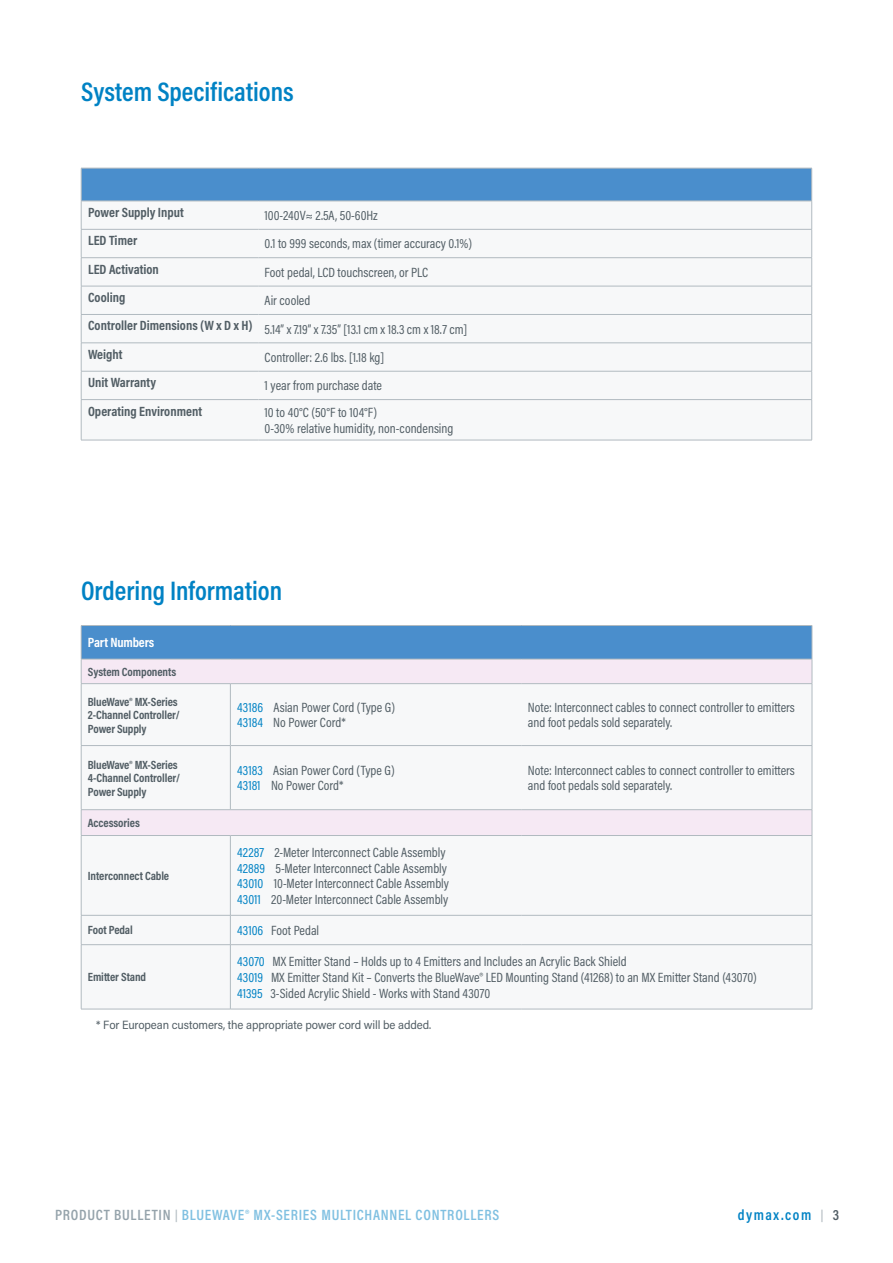
<style>
.page{position:relative;width:893px;height:1263px;background:#fff}
.page>*{position:absolute;margin:0;border:0;box-sizing:border-box;transform-origin:0 0}
.t1{font:600 27px "Acumin Pro Cond";color:#0082c4}
.t2{font:600 15px "Acumin Pro Cond";letter-spacing:.05em;color:#80c0e1}
.t3{font:600 15px "Acumin Pro Cond";letter-spacing:.1em;color:#0082c4}
.t4{font:13.5px/15.8px "Acumin Pro Cond";color:#525e65}
.t5{font:700 13.5px "Acumin Pro Cond";color:#525e65}
.t6{font:700 13.5px "Acumin Pro Cond";letter-spacing:-.01em;color:#fff}
.t7{font:700 12px/13.5px "Acumin Pro Cond";letter-spacing:-.01em;color:#525e65}
.t8{font:12px "Acumin Pro Semi Cond";letter-spacing:-.01em;color:#525e65}
.s1{color:#0082c4}
.s2{color:#95a3ab}
.s3{font-size:12px;color:#b1bac0}
.s4{color:#525e65}
</style>
<div class="page">
<svg style="left:82px;top:400px;width:729px;height:40px"></svg>
<svg style="left:81px;top:168px;width:731px;height:231px"></svg>
<hr style="left:81px;top:399px;width:178px;height:1px;background:#b1bac0">
<hr style="left:81px;top:400px;width:1px;height:40px;background:#b1bac0">
<hr style="left:259px;top:399px;width:553px;height:1px;background:#b1bac0">
<hr style="left:811px;top:400px;width:1px;height:40px;background:#b1bac0">
<hr style="left:81px;top:440px;width:178px;height:1px;background:#b1bac0">
<hr style="left:259px;top:440px;width:553px;height:1px;background:#b1bac0">
<div style="left:81px;top:625px;width:731px;height:34px;background:#4a8ecc"></div>
<div style="left:82px;top:660px;width:730px;height:23px;background:#f6e9f4"></div>
<svg style="left:82px;top:684px;width:730px;height:325px"></svg>
<hr style="left:81px;top:626px;width:1px;height:33px;background:#b1bac0">
<hr style="left:81px;top:659px;width:149px;height:1px;background:#b1bac0">
<svg style="left:81px;top:659px;width:1px;height:24px"></svg>
<hr style="left:230px;top:659px;width:291px;height:1px;background:#b1bac0">
<hr style="left:521px;top:659px;width:291px;height:1px;background:#b1bac0">
<hr style="left:81px;top:683px;width:149px;height:1px;background:#b1bac0">
<hr style="left:81px;top:684px;width:1px;height:61px;background:#b1bac0">
<hr style="left:81px;top:745px;width:149px;height:1px;background:#b1bac0">
<hr style="left:81px;top:746px;width:1px;height:63px;background:#b1bac0">
<hr style="left:231px;top:745px;width:290px;height:1px;background:#b1bac0">
<hr style="left:521px;top:745px;width:291px;height:1px;background:#b1bac0">
<hr style="left:81px;top:809px;width:149px;height:1px;background:#b1bac0">
<svg style="left:81px;top:810px;width:1px;height:25px"></svg>
<hr style="left:81px;top:835px;width:149px;height:1px;background:#b1bac0">
<hr style="left:81px;top:836px;width:1px;height:79px;background:#b1bac0">
<hr style="left:81px;top:915px;width:149px;height:1px;background:#b1bac0">
<svg style="left:81px;top:916px;width:1px;height:28px"></svg>
<hr style="left:230px;top:915px;width:291px;height:1px;background:#b1bac0">
<hr style="left:521px;top:915px;width:291px;height:1px;background:#b1bac0">
<hr style="left:81px;top:944px;width:149px;height:1px;background:#b1bac0">
<hr style="left:81px;top:945px;width:1px;height:64px;background:#b1bac0">
<hr style="left:230px;top:944px;width:291px;height:1px;background:#b1bac0">
<hr style="left:521px;top:944px;width:291px;height:1px;background:#b1bac0">
<hr style="left:81px;top:1009px;width:149px;height:1px;background:#b1bac0">
<hr style="left:230px;top:1009px;width:291px;height:1px;background:#b1bac0">
<hr style="left:521px;top:1009px;width:291px;height:1px;background:#b1bac0">
<hr style="left:230px;top:683px;width:291px;height:1px;background:#b1bac0">
<hr style="left:521px;top:683px;width:291px;height:1px;background:#b1bac0">
<hr style="left:230px;top:809px;width:291px;height:1px;background:#b1bac0">
<hr style="left:521px;top:809px;width:291px;height:1px;background:#b1bac0">
<hr style="left:230px;top:835px;width:291px;height:1px;background:#b1bac0">
<hr style="left:521px;top:835px;width:291px;height:1px;background:#b1bac0">
<hr style="left:812px;top:626px;width:1px;height:33px;background:#b1bac0">
<svg style="left:812px;top:659px;width:1px;height:24px"></svg>
<hr style="left:812px;top:684px;width:1px;height:61px;background:#b1bac0">
<hr style="left:812px;top:746px;width:1px;height:63px;background:#b1bac0">
<svg style="left:812px;top:810px;width:1px;height:25px"></svg>
<hr style="left:812px;top:836px;width:1px;height:79px;background:#b1bac0">
<svg style="left:812px;top:915px;width:1px;height:29px"></svg>
<hr style="left:812px;top:945px;width:1px;height:64px;background:#b1bac0">
<hr style="left:81px;top:625px;width:149px;height:1px;background:#b1bac0">
<hr style="left:230px;top:625px;width:291px;height:1px;background:#b1bac0">
<hr style="left:521px;top:625px;width:291px;height:1px;background:#b1bac0">
<hr style="left:230px;top:684px;width:1px;height:61px;background:#b1bac0">
<hr style="left:230px;top:745px;width:1px;height:64px;background:#b1bac0">
<hr style="left:230px;top:836px;width:1px;height:79px;background:#b1bac0">
<svg style="left:230px;top:915px;width:1px;height:29px"></svg>
<hr style="left:230px;top:945px;width:1px;height:64px;background:#b1bac0">
<h1 class="t1" style="left:81px;top:74px;width:214px">System Specifications</h1>
<p class="t5" style="left:88px;top:203px;width:97px">Power Supply Input</p>
<p class="t4" style="left:265px;top:207px;width:115px">100-240V≈ 2.5A, 50-60Hz</p>
<p class="t5" style="left:88px;top:232px;width:51px">LED Timer</p>
<p class="t4" style="left:265px;top:236px;width:209px">0.1 to 999 seconds, max (timer accuracy 0.1%)</p>
<p class="t5" style="left:88px;top:260px;width:72px">LED Activation</p>
<p class="t4" style="left:265px;top:264px;width:165px">Foot pedal, LCD touchscreen, or PLC</p>
<p class="t5" style="left:88px;top:288px;width:39px">Cooling</p>
<p class="t4" style="left:88px;top:286px;width:380px;line-height:28.3px;text-indent:176px">Air cooled<br><sup>Controller</sup> <sup>Dimensions</sup> <sup>(W</sup> <sup>x</sup> <sup>D</sup> <sup>x</sup> <sup>H)</sup> 5.14” x 7.19” x 7.35” [13.1 cm x 18.3 cm x 18.7 cm]</p>
<p class="t5" style="left:88px;top:345px;width:36px">Weight</p>
<p class="t4" style="left:265px;top:349px;width:121px">Controller: 2.6 lbs. [1.18 kg]</p>
<p class="t5" style="left:88px;top:374px;width:70px">Unit Warranty</p>
<p class="t4" style="left:265px;top:378px;width:119px">1 year from purchase date</p>
<p class="t5" style="left:88px;top:402px;width:115px">Operating Environment</p>
<p class="t4" style="left:265px;top:404px;width:190px">10 to 40°C (50°F to 104°F)<br>0-30% relative humidity, non-condensing</p>
<h1 class="t1" style="left:81px;top:573px;width:203px">Ordering Information</h1>
<p class="t6" style="left:88px;top:634px;width:68px">Part Numbers</p>
<p class="t7" style="left:88px;top:664px;width:90px">System Components</p>
<p class="t7" style="left:88px;top:694px;width:93px">BlueWave® MX-Series<br>2-Channel Controller/<br>Power Supply</p>
<p class="t4" style="left:237px;top:699px;width:159px"><span class="s1">43186</span> Asian Power Cord (Type G)<br><span class="s1">43184</span> No Power Cord*</p>
<p class="t4" style="left:528px;top:699px;width:268px">Note: Interconnect cables to connect controller to emitters and foot pedals sold separately.</p>
<p class="t7" style="left:88px;top:757px;width:94px">BlueWave® MX-Series<br>4-Channel Controller/<br>Power Supply</p>
<p class="t4" style="left:237px;top:762px;width:159px"><span class="s1">43183</span> Asian Power Cord (Type G)<br><span class="s1">43181</span> No Power Cord*</p>
<p class="t4" style="left:528px;top:762px;width:268px">Note: Interconnect cables to connect controller to emitters and foot pedals sold separately.</p>
<p class="t7" style="left:88px;top:816px;width:53px">Accessories</p>
<p class="t7" style="left:88px;top:868px;width:83px">Interconnect Cable</p>
<p class="t4" style="left:237px;top:844px;width:213px"><span class="s1">42287</span> 2-Meter Interconnect Cable Assembly <span class="s1">42889</span> 5-Meter Interconnect Cable Assembly <span class="s1">43010</span> 10-Meter Interconnect Cable Assembly <span class="s1">43011</span> 20-Meter Interconnect Cable Assembly</p>
<p class="t7" style="left:88px;top:923px;width:46px">Foot Pedal</p>
<p class="t4" style="left:237px;top:922px;width:84px"><span class="s1">43106</span> Foot Pedal</p>
<p class="t7" style="left:88px;top:970px;width:60px">Emitter Stand</p>
<p class="t4" style="left:237px;top:953px;width:521px"><span class="s1">43070</span> MX Emitter Stand – Holds up to 4 Emitters and Includes an Acrylic Back Shield<br><span class="s1">43019</span> MX Emitter Stand Kit – Converts the BlueWave® LED Mounting Stand (41268) to an MX Emitter Stand (43070)<br><span class="s1">41395</span> 3-Sided Acrylic Shield - Works with Stand 43070</p>
<p class="t8" style="left:96px;top:1016px;width:337px">* For European customers, the appropriate power cord will be added.</p>
<p class="t2" style="left:55px;top:1205px;width:446px"><span class="s2">PRODUCT BULLETIN</span> <span class="s3">|</span> BLUEWAVE® MX-SERIES MULTICHANNEL CONTROLLERS</p>
<p class="t3" style="left:738px;top:1205px;width:103px">dymax.com <span class="s3">|</span> <span class="s4">3</span></p>
</div>
